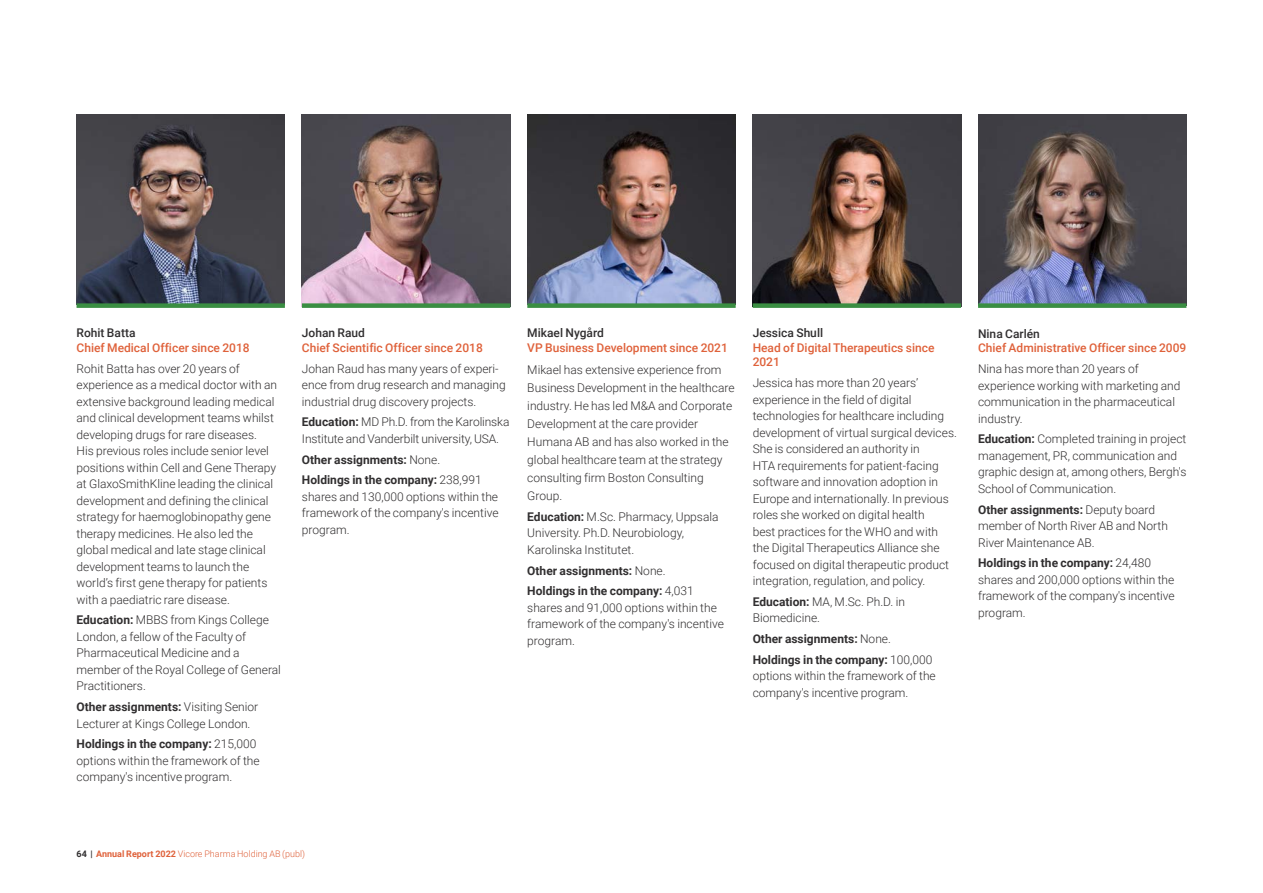
<style>
.page{position:relative;width:1263px;height:893px;background:#fff}
.page>*{position:absolute;margin:0;border:0;box-sizing:border-box;transform-origin:0 0}
.t1{font:300 12px/16.5px "Roboto";color:#312f30}
.t2{font:500 12px/14.4px "Roboto";color:#df613a}
.t3{font:700 12px/20.7px "Roboto";color:#312f30}
.t4{font:500 12px "Roboto";color:#312f30}
.t5{font:300 9px "Roboto";color:#df613a}
.s1{font-weight:700}
.s2{font-weight:300}
.s3{font-weight:700;color:#312f30}
</style>
<div class="page">
<img style="left:77px;top:115px;width:208px;height:188px">
<img style="left:302px;top:115px;width:208px;height:188px">
<div style="left:77px;top:303px;width:208px;height:5px;background:#3a8e42"></div>
<div style="left:302px;top:303px;width:208px;height:5px;background:#3a8e42"></div>
<img style="left:978px;top:115px;width:208px;height:188px">
<div style="left:978px;top:303px;width:208px;height:5px;background:#3a8e42"></div>
<img style="left:527px;top:115px;width:209px;height:188px">
<img style="left:753px;top:115px;width:208px;height:188px">
<div style="left:753px;top:303px;width:208px;height:5px;background:#3a8e42"></div>
<div style="left:527px;top:303px;width:209px;height:5px;background:#3a8e42"></div>
<p class="t4" style="left:77px;top:325px;width:60px">Rohit Batta</p>
<p class="t2" style="left:77px;top:340px;width:175px">Chief Medical Officer since 2018</p>
<p class="t1" style="left:77px;top:360px;width:202px">Rohit Batta has over 20 years of experience as a medical doctor with an extensive background leading medical and clinical development teams whilst developing drugs for rare diseases.<br>His previous roles include senior level positions within Cell and Gene Therapy at GlaxoSmithKline leading the clinical development and defining the clinical strategy for haemoglobinopathy gene therapy medicines. He also led the global medical and late stage clinical development teams to launch the world’s first gene therapy for patients with a paediatric rare disease.</p>
<p class="t1" style="left:77px;top:611px;width:206px"><span class="s1">Education:</span> MBBS from Kings College<br>London, a fellow of the Faculty of<br>Pharmaceutical Medicine and a member of the Royal College of General<br>Practitioners.</p>
<p class="t1" style="left:77px;top:698px;width:183px"><span class="s1">Other assignments:</span> Visiting Senior<br>Lecturer at Kings College London.</p>
<p class="t1" style="left:77px;top:735px;width:185px"><span class="s1">Holdings in the company:</span> 215,000 options within the framework of the company's incentive program.</p>
<p class="t4" style="left:302px;top:325px;width:65px">Johan Raud</p>
<p class="t2" style="left:302px;top:340px;width:182px">Chief Scientific Officer since 2018</p>
<p class="t1" style="left:302px;top:360px;width:205px">Johan Raud has many years of experi&shy;ence from drug research and managing industrial drug discovery projects.</p>
<p class="t1" style="left:302px;top:413px;width:209px"><span class="s1">Education:</span> MD Ph.D. from the Karolinska<br>Institute and Vanderbilt university, USA.</p>
<p class="t3" style="left:302px;top:449px;width:181px">Other assignments: <span class="s2">None.<br></span>Holdings in the company: <span class="s2">238,991</span></p>
<p class="t1" style="left:302px;top:488px;width:198px;text-align:justify">shares and 130,000 options within the framework of the company's incentive program.</p>
<p class="t4" style="left:527px;top:325px;width:78px">Mikael Nygård</p>
<p class="t2" style="left:527px;top:340px;width:202px">VP Business Development since 2021</p>
<p class="t1" style="left:527px;top:360px;width:209px;line-height:18px">Mikael has extensive experience from Business Development in the healthcare industry. He has led M&amp;A and Corporate Development at the care provider Humana AB and has also worked in the global healthcare team at the strategy consulting firm Boston Consulting Group.</p>
<p class="t1" style="left:527px;top:508px;width:193px"><span class="s1">Education:</span> M.Sc. Pharmacy, Uppsala<br>University. Ph.D. Neurobiology,<br>Karolinska Institutet.</p>
<p class="t3" style="left:527px;top:559px;width:168px">Other assignments: <span class="s2">None.<br></span>Holdings in the company: <span class="s2">4,031</span></p>
<p class="t1" style="left:527px;top:599px;width:198px">shares and 91,000 options within the framework of the company's incentive program.</p>
<p class="t4" style="left:753px;top:325px;width:72px">Jessica Shull</p>
<p class="t2" style="left:753px;top:340px;width:183px">Head of Digital Therapeutics since<br>2021</p>
<p class="t1" style="left:753px;top:374px;width:206px">Jessica has more than 20 years’ experience in the field of digital technologies for healthcare including development of virtual surgical devices.<br>She is considered an authority in<br>HTA requirements for patient-facing software and innovation adoption in Europe and internationally. In previous roles she worked on digital health<br>best practices for the WHO and with the Digital Therapeutics Alliance she focused on digital therapeutic product integration, regulation, and policy.</p>
<p class="t1" style="left:753px;top:593px;width:154px"><span class="s1">Education:</span> MA, M.Sc. Ph.D. in<br>Biomedicine.</p>
<p class="t3" style="left:753px;top:628px;width:181px">Other assignments: <span class="s2">None.<br></span>Holdings in the company: <span class="s2">100,000</span></p>
<p class="t1" style="left:753px;top:667px;width:185px">options within the framework of the company's incentive program.</p>
<p class="t4" style="left:978px;top:325px;width:63px">Nina Carlén</p>
<p class="t2" style="left:978px;top:340px;width:210px">Chief Administrative Officer since 2009</p>
<p class="t1" style="left:978px;top:360px;width:204px">Nina has more than 20 years of experience working with marketing and communication in the pharmaceutical industry.</p>
<p class="t1" style="left:978px;top:430px;width:210px"><span class="s1">Education:</span> Completed training in project management, PR, communication and graphic design at, among others, Bergh's School of Communication.</p>
<p class="t1" style="left:978px;top:501px;width:191px"><span class="s1">Other assignments:</span> Deputy board member of North River AB and North<br>River Maintenance AB.</p>
<p class="t1" style="left:978px;top:554px;width:198px"><span class="s1">Holdings in the company:</span> 24,480 shares and 200,000 options within the framework of the company's incentive program.</p>
<p class="t5" style="left:77px;top:847px;width:230px"><span class="s3">64 |</span> <span class="s1">Annual Report 2022</span> Vicore Pharma Holding AB (publ)</p>
</div>
